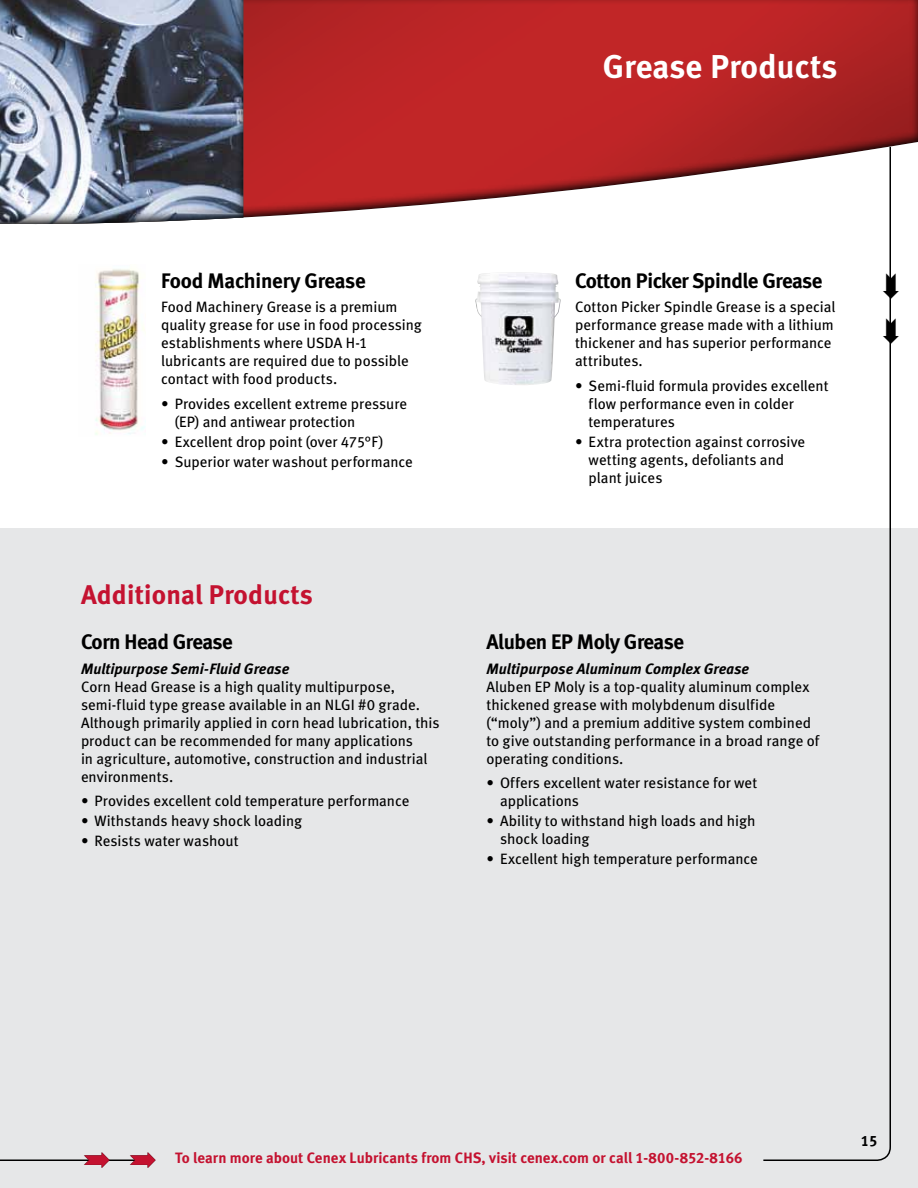
<style>
.page{position:relative;width:918px;height:1188px;background:#fff}
.page>*{position:absolute;margin:0;border:0;box-sizing:border-box;transform-origin:0 0}
.t1{font:33px "Meta Bold LF";letter-spacing:.01em;color:#fff}
.t2{font:27px "Meta Bold LF";letter-spacing:.01em;color:#c41230}
.t3{font:21px "Meta Bold LF";letter-spacing:-.02em;color:#000}
.t4{font:15px/18px "Meta Book LF";color:#000}
.t5{font:15px "Meta Bold LF";color:#c41230}
.t6{font:italic 15px "Meta Bold LF";letter-spacing:.005em;color:#000}
.t7{font:15px "Meta Bold LF";color:#000}
</style>
<div class="page">
<div style="left:0;top:529px;width:918px;height:659px;background:#e6e7e8"></div>
<svg style="left:244px;top:0;width:674px;height:218px;fill:#bf2527"></svg>
<img style="left:475px;top:272px;width:86px;height:113px">
<svg style="left:0;top:0;width:244px;height:222px"></svg>
<svg style="left:762px;top:145px;width:130px;height:1016px"></svg>
<svg style="left:0;top:145px;width:149px;height:1016px"></svg>
<svg style="left:883px;top:318px;width:9px;height:26px"></svg>
<svg style="left:883px;top:273px;width:9px;height:26px"></svg>
<svg style="left:84px;top:1152px;width:26px;height:9px"></svg>
<svg style="left:130px;top:1152px;width:19px;height:9px"></svg>
<h1 class="t1" style="left:603px;top:47px;width:236px">Grease Products</h1>
<h3 class="t3" style="left:161px;top:268px;width:206px">Food Machinery Grease</h3>
<p class="t4" style="left:161px;top:298px;width:262px">Food Machinery Grease is a premium quality grease for use in food processing establishments where USDA H-1 lubricants are required due to possible contact with food products.</p>
<p class="t4" style="left:175px;top:394px;width:234px;text-indent:-14px">• Provides excellent extreme pressure (EP) and antiwear protection</p>
<p class="t4" style="left:161px;top:432px;width:223px">• Excellent drop point (over 475°F)</p>
<p class="t4" style="left:161px;top:453px;width:253px">• Superior water washout performance</p>
<h2 class="t2" style="left:81px;top:578px;width:233px">Additional Products</h2>
<h3 class="t3" style="left:81px;top:629px;width:153px">Corn Head Grease</h3>
<p class="t6" style="left:81px;top:660px;width:210px">Multipurpose Semi-Fluid Grease</p>
<p class="t4" style="left:81px;top:677px;width:360px">Corn Head Grease is a high quality multipurpose, semi-fluid type grease available in an NLGI #0 grade.<br>Although primarily applied in corn head lubrication, this product can be recommended for many applications<br>in agriculture, automotive, construction and industrial environments.</p>
<p class="t4" style="left:81px;top:792px;width:330px">• Provides excellent cold temperature performance</p>
<p class="t4" style="left:81px;top:812px;width:223px">• Withstands heavy shock loading</p>
<p class="t4" style="left:81px;top:832px;width:159px">• Resists water washout</p>
<h3 class="t3" style="left:575px;top:268px;width:249px">Cotton Picker Spindle Grease</h3>
<p class="t4" style="left:575px;top:298px;width:262px">Cotton Picker Spindle Grease is a special performance grease made with a lithium thickener and has superior performance attributes.</p>
<p class="t4" style="left:589px;top:376px;width:241px;text-indent:-14px">• Semi-fluid formula provides excellent flow performance even in colder temperatures</p>
<p class="t4" style="left:589px;top:432px;width:218px;text-indent:-14px">• Extra protection against corrosive wetting agents, defoliants and plant juices</p>
<h3 class="t3" style="left:487px;top:629px;width:199px">Aluben EP Moly Grease</h3>
<p class="t6" style="left:487px;top:660px;width:264px">Multipurpose Aluminum Complex Grease</p>
<p class="t4" style="left:487px;top:677px;width:334px">Aluben EP Moly is a top-quality aluminum complex thickened grease with molybdenum disulfide (“moly”) and a premium additive system combined to give outstanding performance in a broad range of operating conditions.</p>
<p class="t4" style="left:500px;top:774px;width:259px;text-indent:-14px">• Offers excellent water resistance for wet applications</p>
<p class="t4" style="left:500px;top:812px;width:257px;text-indent:-14px">• Ability to withstand high loads and high shock loading</p>
<p class="t4" style="left:487px;top:850px;width:273px">• Excellent high temperature performance</p>
<p class="t5" style="left:175px;top:1149px;width:569px">To learn more about Cenex Lubricants from CHS, visit cenex.com or call 1-800-852-8166</p>
<p class="t7" style="left:861px;top:1132px;width:18px">15</p>
</div>
